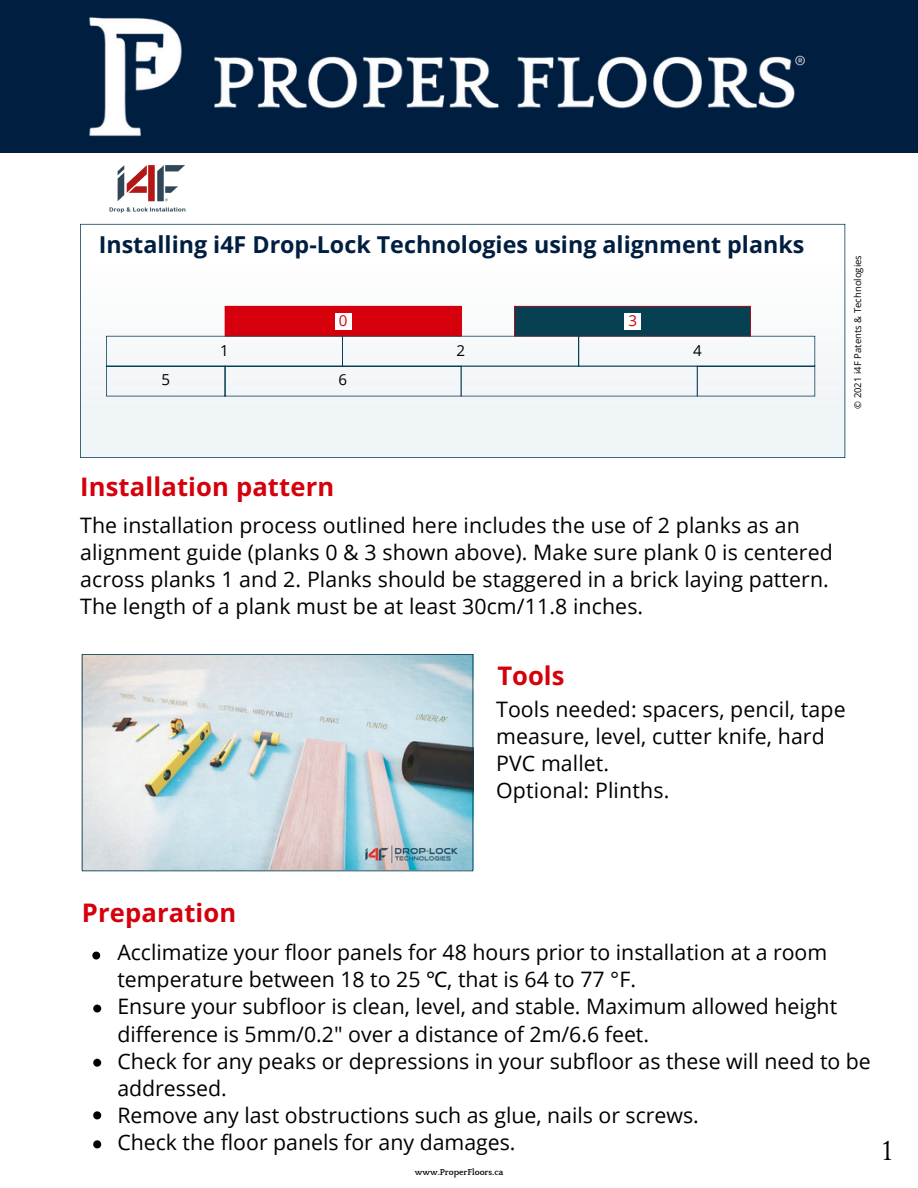
<style>
.page{position:relative;width:918px;height:1188px;background:#fff}
.page>*{position:absolute;margin:0;border:0;box-sizing:border-box;transform-origin:0 0}
.t1{font:28.8px "Quattrocento";color:#000}
.t2{font:700 25.65px "Open Sans";letter-spacing:.005em;color:#d5000c}
.t3{font:700 23.25px "Open Sans";color:#001e40}
.t4{font:21.3px/27.2px "Open Sans";color:#000}
.t5{font:15.15px "Open Sans";color:#000}
.t6{font:15.15px "Open Sans";color:#d5000c}
.t7{font:9.45px "Open Sans";letter-spacing:.005em;color:#000}
.t8{font:700 8.7px "Quattrocento";color:#000}
.s1{font-family:"Noto Sans"}
</style>
<div class="page">
<div style="left:0;top:0;width:918px;height:153px;background:#001e40"></div>
<svg style="left:82px;top:654px;width:391px;height:217px;background:#c4d2d5"></svg>
<svg style="left:80px;top:224px;width:765px;height:234px;fill:#f5f7f9"></svg>
<img style="left:89px;top:17px;width:716px;height:120px">
<svg style="left:92px;top:952px;width:8px;height:7px"></svg>
<svg style="left:93px;top:1005px;width:8px;height:7px"></svg>
<svg style="left:93px;top:1059px;width:8px;height:8px"></svg>
<svg style="left:93px;top:1111px;width:8px;height:8px"></svg>
<svg style="left:93px;top:1140px;width:8px;height:8px"></svg>
<img style="left:109px;top:165px;width:77px;height:48px">
<p class="t3" style="left:99px;top:228px;width:707px">Installing i4F Drop-Lock Technologies using alignment planks</p>
<p class="t5" style="left:162px;top:369px;width:10px">5</p>
<p class="t5" style="left:220px;top:340px;width:10px">1</p>
<p class="t6" style="left:339px;top:310px;width:10px">0</p>
<p class="t5" style="left:338px;top:369px;width:10px">6</p>
<p class="t5" style="left:456px;top:340px;width:10px">2</p>
<p class="t6" style="left:628px;top:310px;width:10px">3</p>
<p class="t5" style="left:693px;top:340px;width:10px">4</p>
<p class="t7" style="left:851px;top:409px;width:155px;rotate:-90deg">© 2021 i4F Patents &amp; Technologies</p>
<p class="t2" style="left:80px;top:468px;width:256px">Installation pattern</p>
<p class="t4" style="left:80px;top:511px;width:754px">The installation process outlined here includes the use of 2 planks as an alignment guide (planks 0 &amp; 3 shown above). Make sure plank 0 is centered across planks 1 and 2. Planks should be staggered in a brick laying pattern.<br>The length of a plank must be at least 30cm/11.8 inches.</p>
<p class="t2" style="left:497px;top:657px;width:69px">Tools</p>
<p class="t4" style="left:496px;top:695px;width:351px">Tools needed: spacers, pencil, tape measure, level, cutter knife, hard<br>PVC mallet.<br>Optional: Plinths.</p>
<p class="t2" style="left:82px;top:894px;width:156px">Preparation</p>
<p class="t4" style="left:117px;top:938px;width:755px">Acclimatize your floor panels for 48 hours prior to installation at a room temperature between 18 to 25 <span class="s1">℃</span>, that is 64 to 77 °F.<br>Ensure your subfloor is clean, level, and stable. Maximum allowed height difference is 5mm/0.2" over a distance of 2m/6.6 feet.<br>Check for any peaks or depressions in your subfloor as these will need to be addressed.<br>Remove any last obstructions such as glue, nails or screws.<br>Check the floor panels for any damages.</p>
<p class="t8" style="left:415px;top:1168px;width:90px">www.ProperFloors.ca</p>
<h1 class="t1" style="left:882px;top:1136px;width:12px">1</h1>
</div>
